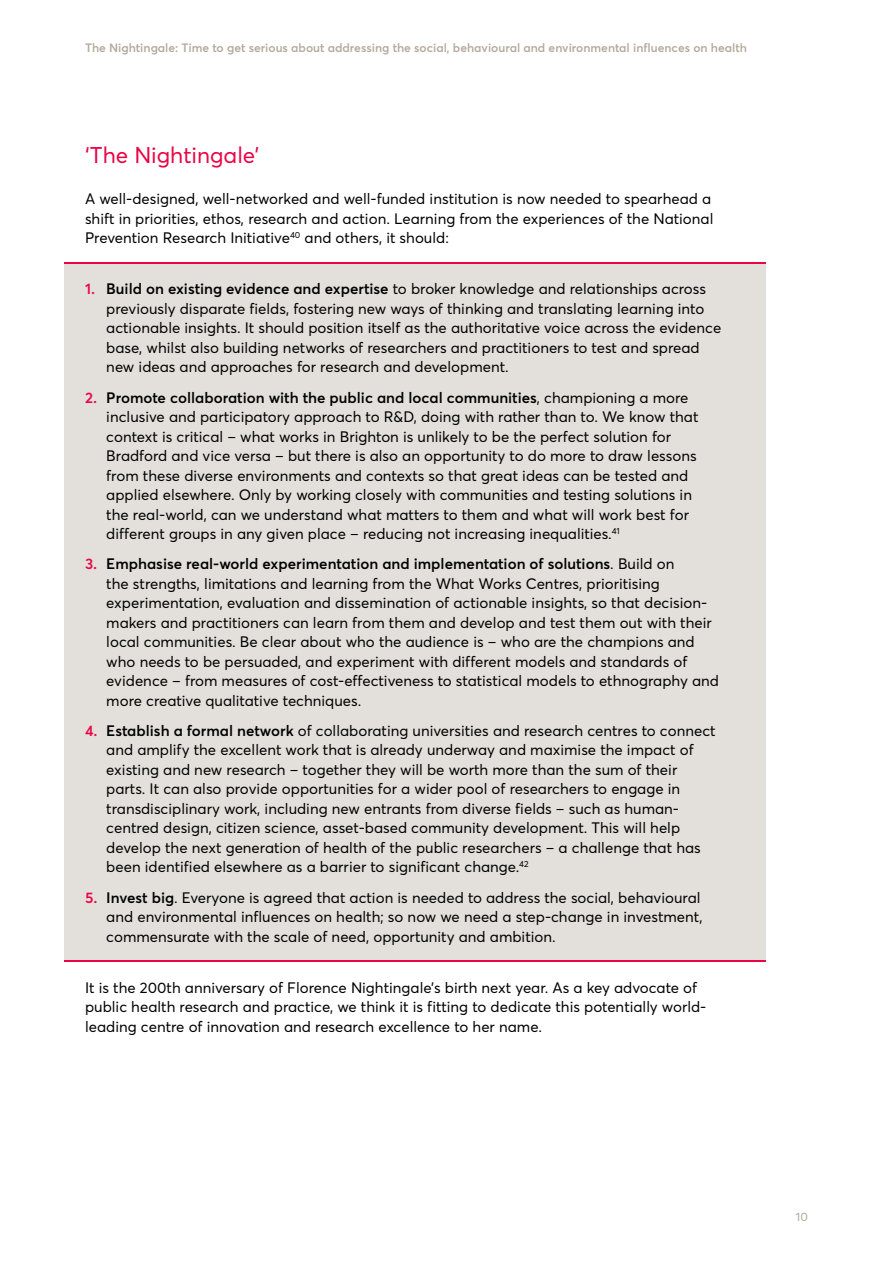
<style>
.page{position:relative;width:893px;height:1263px;background:#fff}
.page>*{position:absolute;margin:0;border:0;box-sizing:border-box;transform-origin:0 0}
.t1{font:22.5px "Averta";color:#e90445}
.t2{font:15px/19.5px "Averta";color:#000}
.t3{font:600 12px "Averta";color:#b4a899}
.t4{font:12px "Averta";color:#b4a899}
.s1{font-weight:600;color:#e90445}
.s2{font-weight:600}
</style>
<div class="page">
<div style="left:64px;top:262px;width:701px;height:699px;background:#e3dfda"></div>
<hr style="left:64px;top:262px;width:701px;height:1px;background:#e90445">
<hr style="left:64px;top:961px;width:701px;height:1px;background:#e90445">
<p class="t3" style="left:85px;top:40px;width:663px">The Nightingale: Time to get serious about addressing the social, behavioural and environmental influences on health</p>
<h1 class="t1" style="left:85px;top:141px;width:176px">‘The Nightingale’</h1>
<p class="t2" style="left:85px;top:189px;width:630px">A well-designed, well-networked and well-funded institution is now needed to spearhead a shift in priorities, ethos, research and action. Learning from the experiences of the National<br>Prevention Research Initiative<sup>40</sup> and others, it should:</p>
<p class="t2" style="left:106px;top:279px;width:616px;text-indent:-21px"><span class="s1">1.</span> <span class="s2">Build on existing evidence and expertise</span> to broker knowledge and relationships across previously disparate fields, fostering new ways of thinking and translating learning into actionable insights. It should position itself as the authoritative voice across the evidence base, whilst also building networks of researchers and practitioners to test and spread new ideas and approaches for research and development.</p>
<p class="t2" style="left:106px;top:387px;width:594px;text-indent:-21px"><span class="s1">2.</span> <span class="s2">Promote collaboration with the public and local communities</span>, championing a more inclusive and participatory approach to R&amp;D, doing with rather than to. We know that context is critical – what works in Brighton is unlikely to be the perfect solution for Bradford and vice versa – but there is also an opportunity to do more to draw lessons from these diverse environments and contexts so that great ideas can be tested and applied elsewhere. Only by working closely with communities and testing solutions in the real-world, can we understand what matters to them and what will work best for different groups in any given place – reducing not increasing inequalities.<sup>41</sup></p>
<p class="t2" style="left:106px;top:554px;width:614px;text-indent:-21px"><span class="s1">3.</span> <span class="s2">Emphasise real-world experimentation and implementation of solutions</span>. Build on<br>the strengths, limitations and learning from the What Works Centres, prioritising experimentation, evaluation and dissemination of actionable insights, so that decision&shy;makers and practitioners can learn from them and develop and test them out with their local communities. Be clear about who the audience is – who are the champions and who needs to be persuaded, and experiment with different models and standards of evidence – from measures of cost-effectiveness to statistical models to ethnography and more creative qualitative techniques.</p>
<p class="t2" style="left:106px;top:721px;width:611px;text-indent:-21px"><span class="s1">4.</span> <span class="s2">Establish a formal network</span> of collaborating universities and research centres to connect and amplify the excellent work that is already underway and maximise the impact of existing and new research – together they will be worth more than the sum of their parts. It can also provide opportunities for a wider pool of researchers to engage in transdisciplinary work, including new entrants from diverse fields – such as human&shy;centred design, citizen science, asset-based community development. This will help develop the next generation of health of the public researchers – a challenge that has been identified elsewhere as a barrier to significant change.<sup>42</sup></p>
<p class="t2" style="left:106px;top:887px;width:598px;text-indent:-21px"><span class="s1">5.</span> <span class="s2">Invest big</span>. Everyone is agreed that action is needed to address the social, behavioural and environmental influences on health; so now we need a step-change in investment, commensurate with the scale of need, opportunity and ambition.</p>
<p class="t2" style="left:85px;top:978px;width:623px">It is the 200th anniversary of Florence Nightingale’s birth next year. As a key advocate of public health research and practice, we think it is fitting to dedicate this potentially world&shy;leading centre of innovation and research excellence to her name.</p>
<p class="t4" style="left:796px;top:1209px;width:14px">10</p>
</div>
